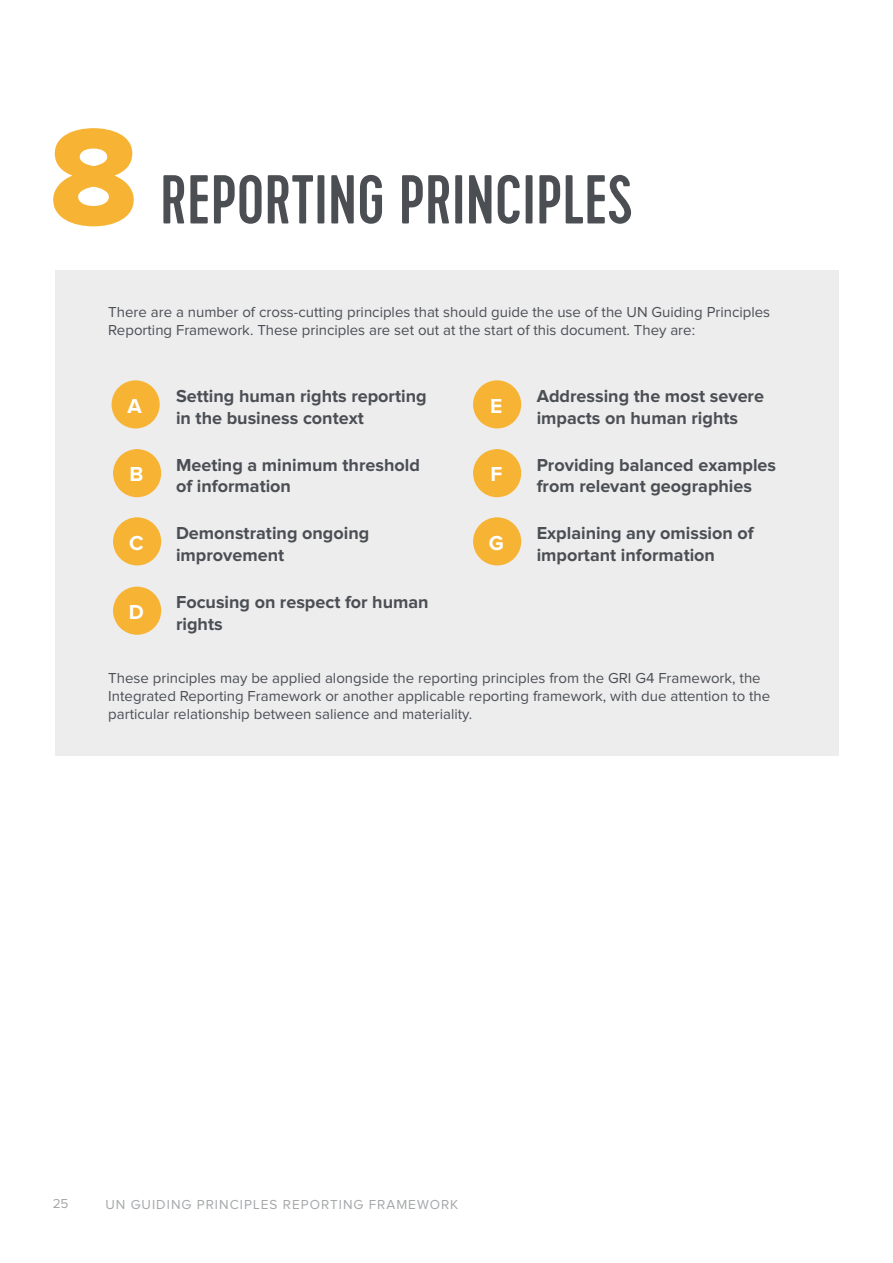
<style>
.page{position:relative;width:893px;height:1263px;background:#fff}
.page>*{position:absolute;margin:0;border:0;box-sizing:border-box;transform-origin:0 0}
.t1{font:500 69px "Cervo";color:#4b4f54}
.t2{font:700 21px "Proxima Nova";color:#fff}
.t3{font:700 18px/21.6px "Proxima Nova";color:#4b4f54}
.t4{font:15px/18px "Proxima Nova";color:#4b4f54}
.t5{font:13.5px "Proxima Nova A";letter-spacing:.075em;color:#a5a7a9}
.s1{font-family:"Proxima Nova Extrabld";font-weight:400;font-size:142.5px;color:#f7b334}
</style>
<div class="page">
<div style="left:55px;top:270px;width:784px;height:485px;background:#ededee"></div>
<div style="left:112px;top:380px;width:48px;height:48px;background:#f7b334;border-radius:50%"></div>
<div style="left:113px;top:449px;width:48px;height:48px;background:#f7b334;border-radius:50%"></div>
<div style="left:113px;top:517px;width:48px;height:48px;background:#f7b334;border-radius:50%"></div>
<div style="left:113px;top:587px;width:48px;height:48px;background:#f7b334;border-radius:50%"></div>
<div style="left:473px;top:380px;width:48px;height:48px;background:#f7b334;border-radius:50%"></div>
<div style="left:473px;top:449px;width:48px;height:48px;background:#f7b334;border-radius:50%"></div>
<div style="left:473px;top:517px;width:48px;height:48px;background:#f7b334;border-radius:50%"></div>
<h1 class="t1" style="left:50px;top:159px;width:585px"><span class="s1">8</span> REPORTING PRINCIPLES</h1>
<p class="t4" style="left:108px;top:303px;width:663px">There are a number of cross-cutting principles that should guide the use of the UN Guiding Principles<br>Reporting Framework. These principles are set out at the start of this document. They are:</p>
<h2 class="t2" style="left:128px;top:394px;width:16px">A</h2>
<h2 class="t2" style="left:129px;top:462px;width:15px">B</h2>
<h2 class="t2" style="left:129px;top:531px;width:16px">C</h2>
<h2 class="t2" style="left:129px;top:600px;width:17px">D</h2>
<p class="t3" style="left:176px;top:386px;width:252px">Setting human rights reporting in the business context</p>
<p class="t3" style="left:176px;top:454px;width:245px">Meeting a minimum threshold of information</p>
<p class="t3" style="left:176px;top:523px;width:195px">Demonstrating ongoing improvement</p>
<p class="t3" style="left:176px;top:592px;width:254px">Focusing on respect for human rights</p>
<h2 class="t2" style="left:490px;top:394px;width:14px">E</h2>
<h2 class="t2" style="left:490px;top:462px;width:13px">F</h2>
<h2 class="t2" style="left:489px;top:531px;width:17px">G</h2>
<p class="t3" style="left:537px;top:386px;width:229px">Addressing the most severe impacts on human rights</p>
<p class="t3" style="left:537px;top:454px;width:241px">Providing balanced examples from relevant geographies</p>
<p class="t3" style="left:537px;top:523px;width:219px">Explaining any omission of important information</p>
<p class="t4" style="left:108px;top:669px;width:663px">These principles may be applied alongside the reporting principles from the GRI G4 Framework, the<br>Integrated Reporting Framework or another applicable reporting framework, with due attention to the particular relationship between salience and materiality.</p>
<p class="t5" style="left:53px;top:1195px;width:17px">25</p>
<p class="t5" style="left:105px;top:1197px;width:354px">UN GUIDING PRINCIPLES REPORTING FRAMEWORK</p>
</div>
